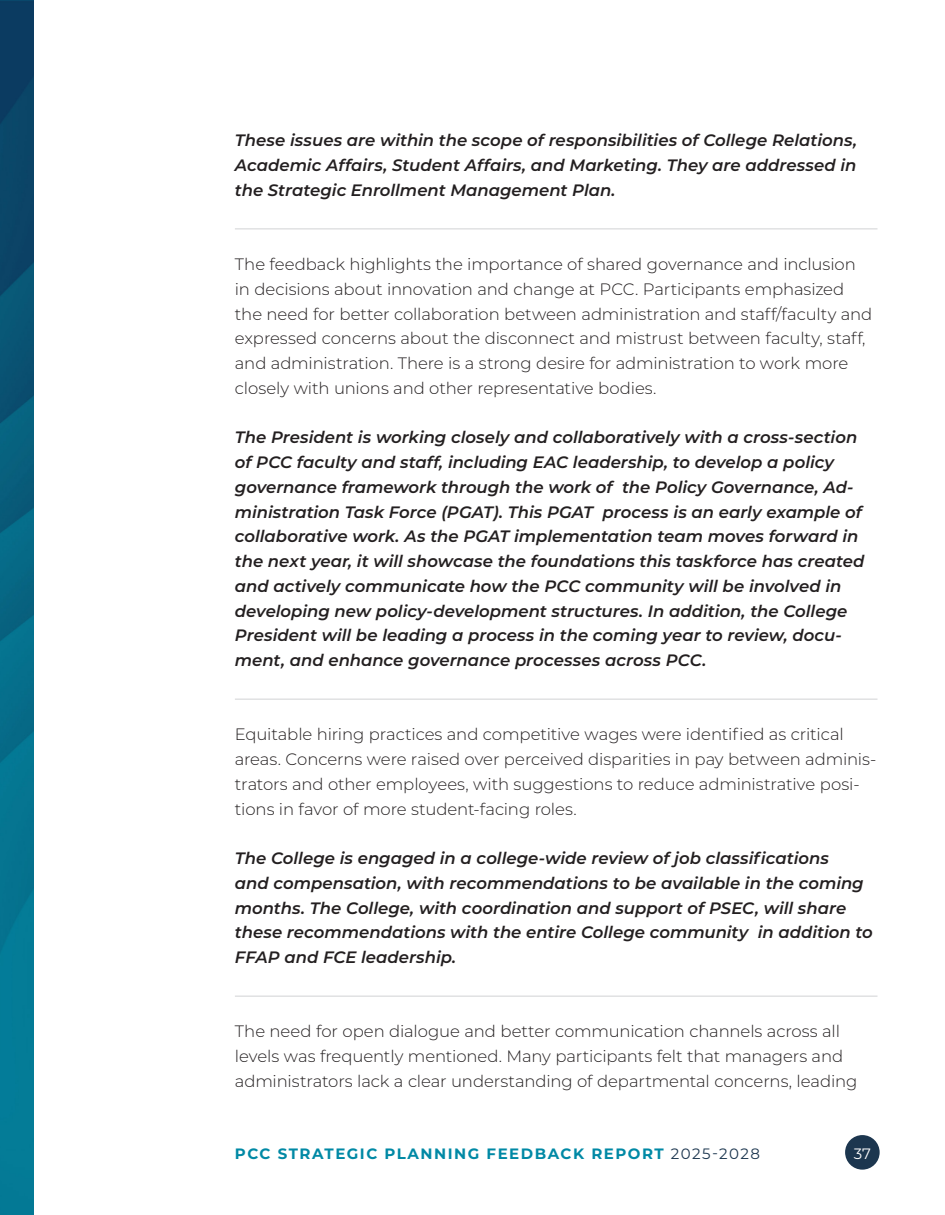
<style>
.page{position:relative;width:945px;height:1215px;background:#fff}
.page>*{position:absolute;margin:0;border:0;box-sizing:border-box;transform-origin:0 0}
.Body_Copy{font:italic 600 16.5px/24.8px "Montserrat";color:#231f20}
.Body_Copy-2{font:300 16.5px/24.8px "Montserrat";letter-spacing:-.005em;color:#231f20}
.t1{font:700 15px "Montserrat";letter-spacing:.1em;color:#0089a5}
.t2{font:15px "Montserrat";color:#fff}
.s1{font-weight:400;color:#1c364f}
</style>
<div class="page">
<div style="left:845px;top:1135px;width:35px;height:35px;background:#1c364f;border-radius:50%"></div>
<img style="left:0;top:0;width:34px;height:1215px">
<hr style="left:235px;top:229px;width:643px;height:1px;background:#d1d2d4">
<hr style="left:235px;top:699px;width:643px;height:1px;background:#d1d2d4">
<hr style="left:235px;top:996px;width:643px;height:1px;background:#d1d2d4">
<p class="Body_Copy" style="left:235px;top:127px;width:624px;text-align:justify">These issues are within the scope of responsibilities of College Relations, Academic Affairs, Student Affairs, and Marketing. They are addressed in the Strategic Enrollment Management Plan.</p>
<p class="Body_Copy-2" style="left:235px;top:251px;width:639px">The feedback highlights the importance of shared governance and inclusion in decisions about innovation and change at PCC. Participants emphasized the need for better collaboration between administration and staff/faculty and expressed concerns about the disconnect and mistrust between faculty, staff, and administration. There is a strong desire for administration to work more closely with unions and other representative bodies.</p>
<p class="Body_Copy" style="left:235px;top:424px;width:631px">The President is working closely and collaboratively with a cross-section of PCC faculty and staff, including EAC leadership, to develop a policy governance framework through the work of the Policy Governance, Ad&shy;ministration Task Force (PGAT). This PGAT process is an early example of collaborative work. As the PGAT implementation team moves forward in the next year, it will showcase the foundations this taskforce has created and actively communicate how the PCC community will be involved in developing new policy-development structures. In addition, the College President will be leading a process in the coming year to review, docu&shy;ment, and enhance governance processes across PCC.</p>
<p class="Body_Copy-2" style="left:235px;top:721px;width:643px">Equitable hiring practices and competitive wages were identified as critical areas. Concerns were raised over perceived disparities in pay between adminis&shy;trators and other employees, with suggestions to reduce administrative posi&shy;tions in favor of more student-facing roles.</p>
<p class="Body_Copy" style="left:235px;top:845px;width:639px">The College is engaged in a college-wide review of job classifications<br>and compensation, with recommendations to be available in the coming months. The College, with coordination and support of PSEC, will share these recommendations with the entire College community in addition to FFAP and FCE leadership.</p>
<p class="Body_Copy-2" style="left:235px;top:1018px;width:624px">The need for open dialogue and better communication channels across all levels was frequently mentioned. Many participants felt that managers and administrators lack a clear understanding of departmental concerns, leading</p>
<p class="t1" style="left:235px;top:1142px;width:527px">PCC STRATEGIC PLANNING FEEDBACK REPORT <span class="s1">2025-2028</span></p>
<p class="t2" style="left:854px;top:1143px;width:19px">37</p>
</div>
